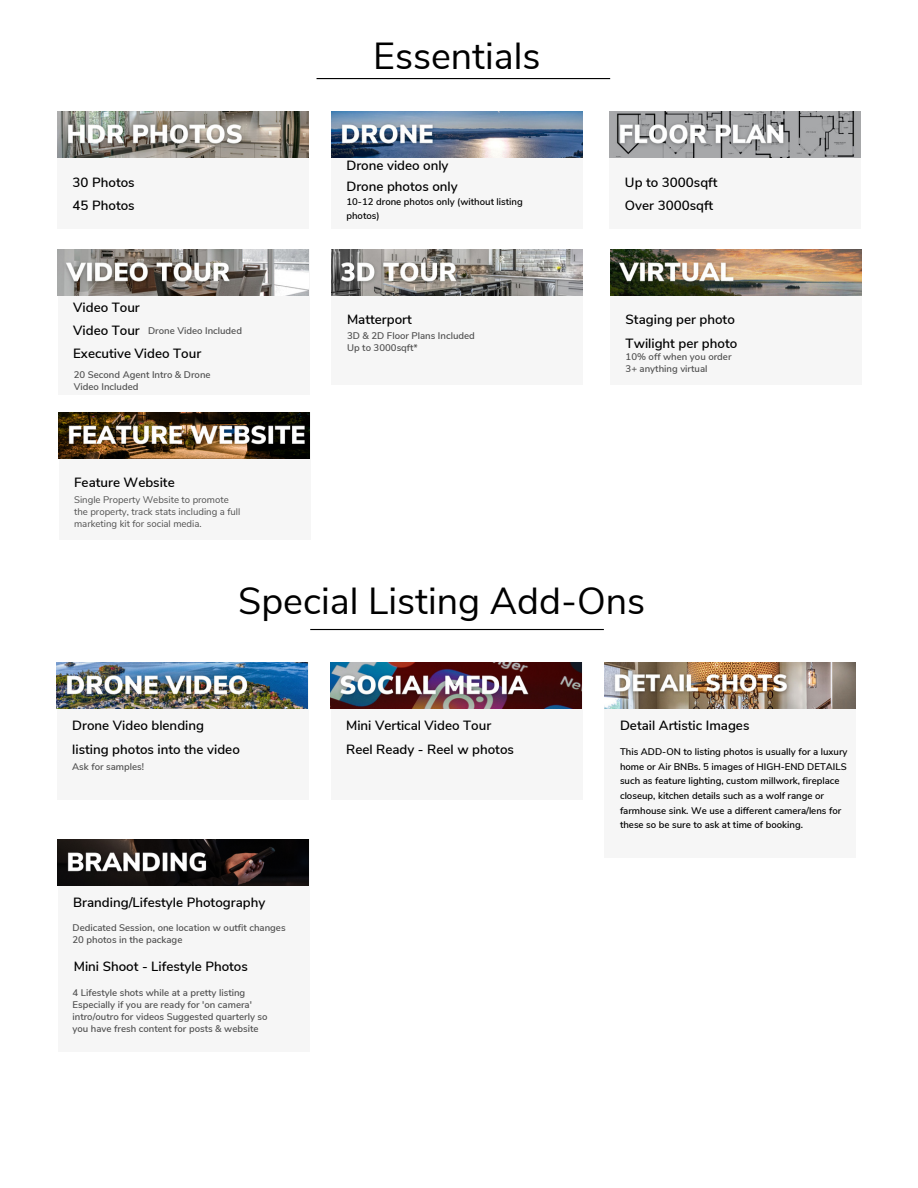
<style>
.page{position:relative;width:918px;height:1188px;background:#fff}
.page>*{position:absolute;margin:0;border:0;box-sizing:border-box;transform-origin:0 0}
.t1{font:37.65px "Nunito Sans";color:#000}
.t2{font:600 13.35px "Nunito Sans";color:#000}
.t3{font:600 9.6px/12px "Nunito Sans";color:#505050}
.t4{font:600 9.6px/14.7px "Nunito Sans";color:#000}
.t5{font:9.6px/12px "Nunito Sans";color:#505050}
</style>
<div class="page">
<hr style="left:310px;top:629px;width:294px;height:1px;background:#000">
<div style="left:331px;top:663px;width:251px;height:137px;background:#f6f6f6"></div>
<img style="left:331px;top:663px;width:251px;height:46px">
<div style="left:57px;top:112px;width:252px;height:117px;background:#f6f6f6"></div>
<img style="left:57px;top:112px;width:251px;height:46px">
<div style="left:331px;top:112px;width:252px;height:117px;background:#f6f6f6"></div>
<img style="left:331px;top:112px;width:251px;height:46px">
<div style="left:610px;top:112px;width:251px;height:117px;background:#f6f6f6"></div>
<img style="left:610px;top:112px;width:251px;height:46px">
<div style="left:58px;top:249px;width:251px;height:146px;background:#f6f6f6"></div>
<img style="left:58px;top:249px;width:251px;height:47px">
<div style="left:610px;top:249px;width:252px;height:136px;background:#f6f6f6"></div>
<img style="left:610px;top:249px;width:251px;height:47px">
<hr style="left:317px;top:78px;width:293px;height:1px;background:#000">
<div style="left:59px;top:413px;width:251px;height:127px;background:#f6f6f6"></div>
<img style="left:59px;top:413px;width:251px;height:46px">
<div style="left:58px;top:839px;width:251px;height:213px;background:#f6f6f6"></div>
<img style="left:58px;top:839px;width:251px;height:46px">
<div style="left:57px;top:663px;width:251px;height:137px;background:#f6f6f6"></div>
<img style="left:57px;top:663px;width:251px;height:46px">
<div style="left:332px;top:249px;width:251px;height:136px;background:#f6f6f6"></div>
<img style="left:332px;top:249px;width:251px;height:47px">
<div style="left:605px;top:663px;width:251px;height:195px;background:#f6f6f6"></div>
<img style="left:605px;top:663px;width:251px;height:46px">
<p class="t2" style="left:73px;top:173px;width:64px">30 Photos</p>
<p class="t2" style="left:73px;top:196px;width:64px">45 Photos</p>
<p class="t2" style="left:73px;top:298px;width:68px">Video Tour</p>
<p class="t2" style="left:73px;top:322px;width:68px">Video Tour</p>
<p class="t2" style="left:73px;top:345px;width:130px">Executive Video Tour</p>
<p class="t3" style="left:148px;top:325px;width:95px">Drone Video Included</p>
<p class="t3" style="left:74px;top:369px;width:138px">20 Second Agent Intro &amp; Drone</p>
<p class="t3" style="left:74px;top:381px;width:66px">Video Included</p>
<p class="t2" style="left:74px;top:474px;width:102px">Feature Website</p>
<p class="t5" style="left:74px;top:494px;width:168px">Single Property Website to promote the property, track stats including a full marketing kit for social media.</p>
<p class="t1" style="left:373px;top:31px;width:169px">Essentials</p>
<p class="t2" style="left:346px;top:157px;width:104px">Drone video only</p>
<p class="t2" style="left:346px;top:177px;width:113px">Drone photos only</p>
<p class="t4" style="left:346px;top:195px;width:178px;line-height:13.6px">10-12 drone photos only (without listing photos)</p>
<p class="t2" style="left:347px;top:311px;width:66px">Matterport</p>
<p class="t3" style="left:347px;top:330px;width:129px">3D &amp; 2D Floor Plans Included</p>
<p class="t3" style="left:347px;top:342px;width:72px">Up to 3000sqft*</p>
<p class="t2" style="left:625px;top:173px;width:94px">Up to 3000sqft</p>
<p class="t2" style="left:625px;top:196px;width:90px">Over 3000sqft</p>
<p class="t2" style="left:626px;top:311px;width:111px">Staging per photo</p>
<p class="t2" style="left:626px;top:334px;width:113px">Twilight per photo</p>
<p class="t3" style="left:626px;top:351px;width:107px">10% off when you order</p>
<p class="t3" style="left:626px;top:363px;width:83px">3+ anything virtual</p>
<p class="t1" style="left:238px;top:576px;width:409px">Special Listing Add-Ons</p>
<p class="t2" style="left:72px;top:717px;width:133px">Drone Video blending</p>
<p class="t2" style="left:72px;top:740px;width:169px">listing photos into the video</p>
<p class="t3" style="left:72px;top:761px;width:73px">Ask for samples!</p>
<p class="t2" style="left:73px;top:893px;width:194px">Branding/Lifestyle Photography</p>
<p class="t3" style="left:73px;top:922px;width:215px">Dedicated Session, one location w outfit changes<br>20 photos in the package</p>
<p class="t2" style="left:74px;top:958px;width:176px">Mini Shoot - Lifestyle Photos</p>
<p class="t3" style="left:73px;top:986px;width:197px">4 Lifestyle shots while at a pretty listing Especially if you are ready for 'on camera' intro/outro for videos Suggested quarterly so you have fresh content for posts &amp; website</p>
<p class="t2" style="left:346px;top:717px;width:147px">Mini Vertical Video Tour</p>
<p class="t2" style="left:346px;top:740px;width:169px">Reel Ready - Reel w photos</p>
<p class="t2" style="left:620px;top:717px;width:131px">Detail Artistic Images</p>
<p class="t4" style="left:620px;top:745px;width:229px">This ADD-ON to listing photos is usually for a luxury home or Air BNBs. 5 images of HIGH-END DETAILS such as feature lighting, custom millwork, fireplace closeup, kitchen details such as a wolf range or farmhouse sink. We use a different camera/lens for these so be sure to ask at time of booking.</p>
</div>
